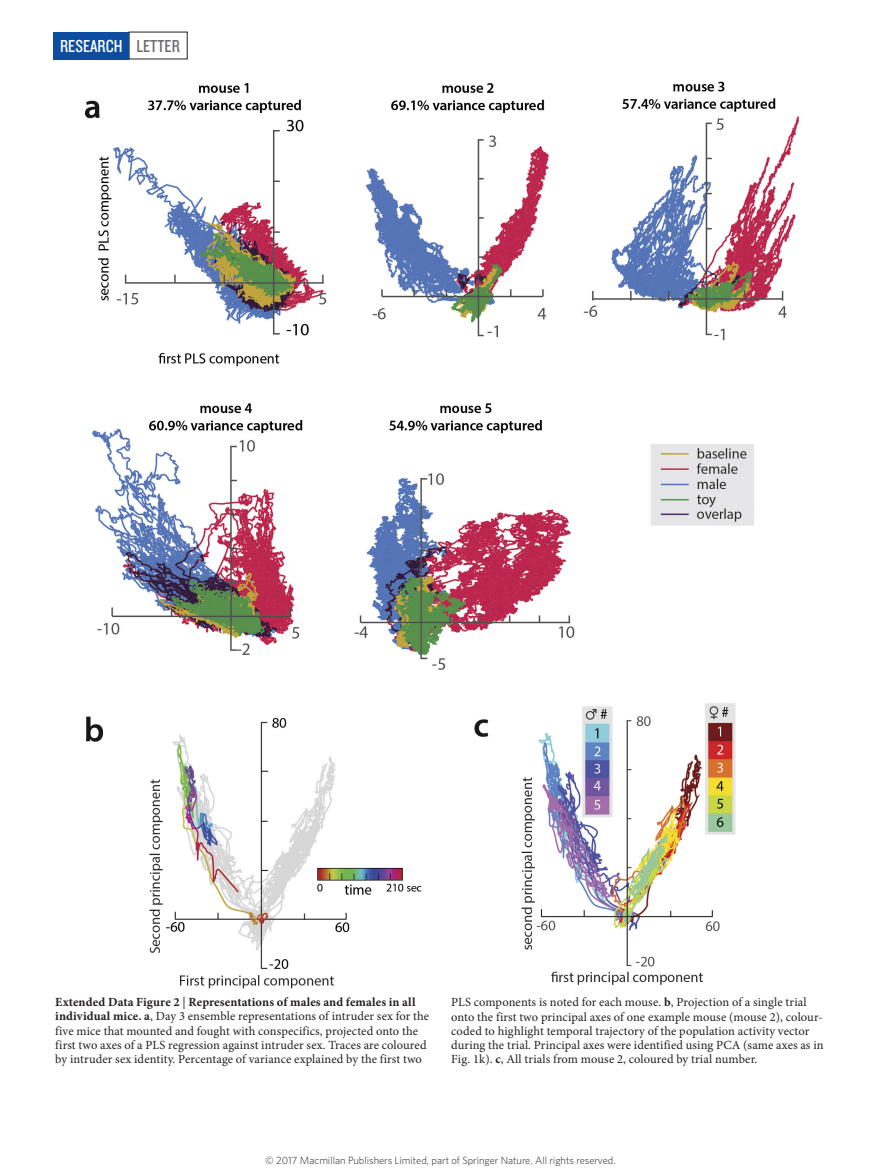
<style>
.page{position:relative;width:893px;height:1174px;background:#fff}
.page>*{position:absolute;margin:0;border:0;box-sizing:border-box;transform-origin:0 0}
.t1{font:18px "Knockout 29 Junior Ltweight";color:#fff}
.t2{font:12.45px/14.2px "Minion Pro";letter-spacing:.01em;color:#231f20}
.t3{font:300 10.5px "Whitney";color:#231f20}
.s1{color:#6c6d70}
.s2{font-weight:700}
</style>
<div class="page">
<div style="left:53px;top:32px;width:76px;height:27px;background:#0d4da1"></div>
<img style="left:86px;top:81px;width:713px;height:907px">
<h1 class="t1" style="left:60px;top:34px;width:121px">RESEARCH <span class="s1">LETTER</span></h1>
<p class="t2" style="left:55px;top:995px;width:375px"><span class="s2">Extended Data Figure 2</span> | <span class="s2">Representations of males and females in all individual mice. a</span>, Day 3 ensemble representations of intruder sex for the five mice that mounted and fought with conspecifics, projected onto the first two axes of a PLS regression against intruder sex. Traces are coloured by intruder sex identity. Percentage of variance explained by the first two</p>
<p class="t2" style="left:451px;top:995px;width:374px">PLS components is noted for each mouse. <span class="s2">b</span>, Projection of a single trial onto the first two principal axes of one example mouse (mouse 2), colour&shy;coded to highlight temporal trajectory of the population activity vector during the trial. Principal axes were identified using PCA (same axes as in Fig. 1k). <span class="s2">c</span>, All trials from mouse 2, coloured by trial number.</p>
<p class="t3" style="left:265px;top:1153px;width:352px">© 2017 Macmillan Publishers Limited, part of Springer Nature. All rights reserved.</p>
</div>
